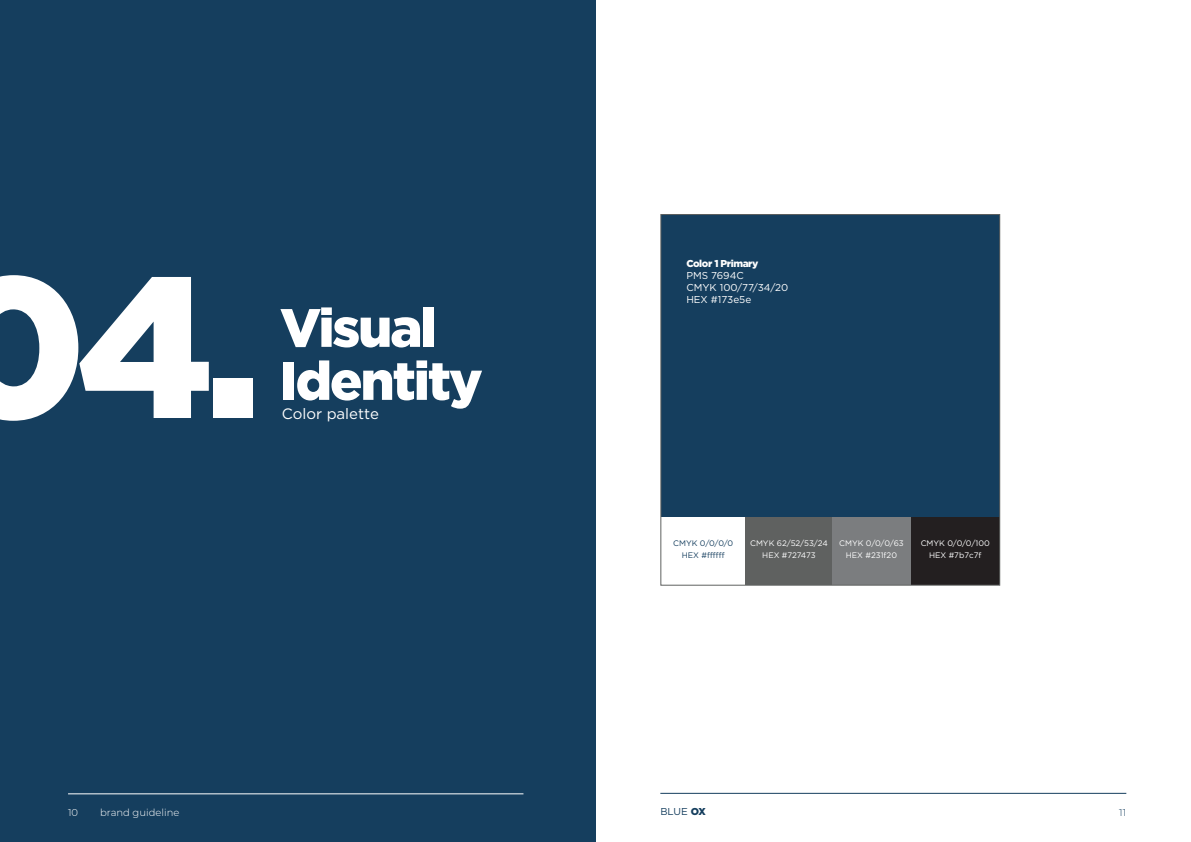
<style>
.page{position:relative;width:1191px;height:842px;background:#fff}
.page>*{position:absolute;margin:0;border:0;box-sizing:border-box;transform-origin:0 0}
.Big_TItle{font:900 200px "Gotham";color:#fff}
.TITLE_5{font:900 54px/53px "Gotham";letter-spacing:-.04em;color:#fff}
.TITLE_2_Left{font:15px "Gotham";color:#fff}
.body_text{font:10px "Gotham";color:#fff}
.t1{font:300 10px "Montserrat";color:#fff}
.body_text-2{font:900 10px "Gotham";letter-spacing:-.04em;color:#fff}
.t2{font:10px "Gotham";color:#153e5e}
.t3{font:300 10px "Montserrat";color:#153e5e}
.body_text-3{font:8px "Gotham";color:#fff}
.body_text-4{font:8px/12px "Gotham";color:#153e5e;text-align:center}
.s1{font-weight:900}
</style>
<div class="page">
<hr style="left:660px;top:793px;width:466px;height:1px;background:#153e5e">
<div style="left:0;top:0;width:595px;height:842px;background:#153e5e"></div>
<hr style="left:68px;top:794px;width:455px;height:1px;background:#fff">
<div style="left:661px;top:215px;width:338px;height:307px;background:#153e5e"></div>
<div style="left:661px;top:518px;width:84px;height:67px;background:#fff"></div>
<div style="left:745px;top:518px;width:87px;height:67px;background:#5f6160"></div>
<div style="left:832px;top:518px;width:78px;height:67px;background:#7b7d7f"></div>
<div style="left:910px;top:518px;width:89px;height:67px;background:#231f20"></div>
<div style="left:660px;top:214px;width:340px;height:372px;border:1px solid #5f6160"></div>
<p class="Big_TItle" style="left:-59px;top:209px;width:322px">04.</p>
<p class="TITLE_5" style="left:280px;top:301px;width:204px">Visual<br>Identity</p>
<p class="TITLE_2_Left" style="left:282px;top:404px;width:99px">Color palette</p>
<p class="body_text-2" style="left:686px;top:256px;width:74px">Color 1 Primary</p>
<p class="body_text" style="left:686px;top:269px;width:59px">PMS 7694C</p>
<p class="body_text" style="left:686px;top:281px;width:104px">CMYK 100/77/34/20</p>
<p class="body_text" style="left:686px;top:293px;width:66px">HEX #173e5e</p>
<p class="body_text-4" style="left:673px;top:537px;width:61px">CMYK 0/0/0/0<br>HEX #ffffff</p>
<p class="body_text-3" style="left:750px;top:538px;width:79px">CMYK 62/52/53/24</p>
<p class="body_text-3" style="left:762px;top:550px;width:55px">HEX #727473</p>
<p class="body_text-3" style="left:839px;top:538px;width:66px">CMYK 0/0/0/63</p>
<p class="body_text-3" style="left:846px;top:550px;width:53px">HEX #231f20</p>
<p class="body_text-3" style="left:920px;top:538px;width:71px">CMYK 0/0/0/100</p>
<p class="body_text-3" style="left:929px;top:550px;width:54px">HEX #7b7c7f</p>
<p class="t1" style="left:68px;top:805px;width:12px">10</p>
<p class="t1" style="left:100px;top:805px;width:81px">brand guideline</p>
<p class="t2" style="left:660px;top:805px;width:47px">BLUE <span class="s1">OX</span></p>
<p class="t3" style="left:1119px;top:805px;width:9px">11</p>
</div>
